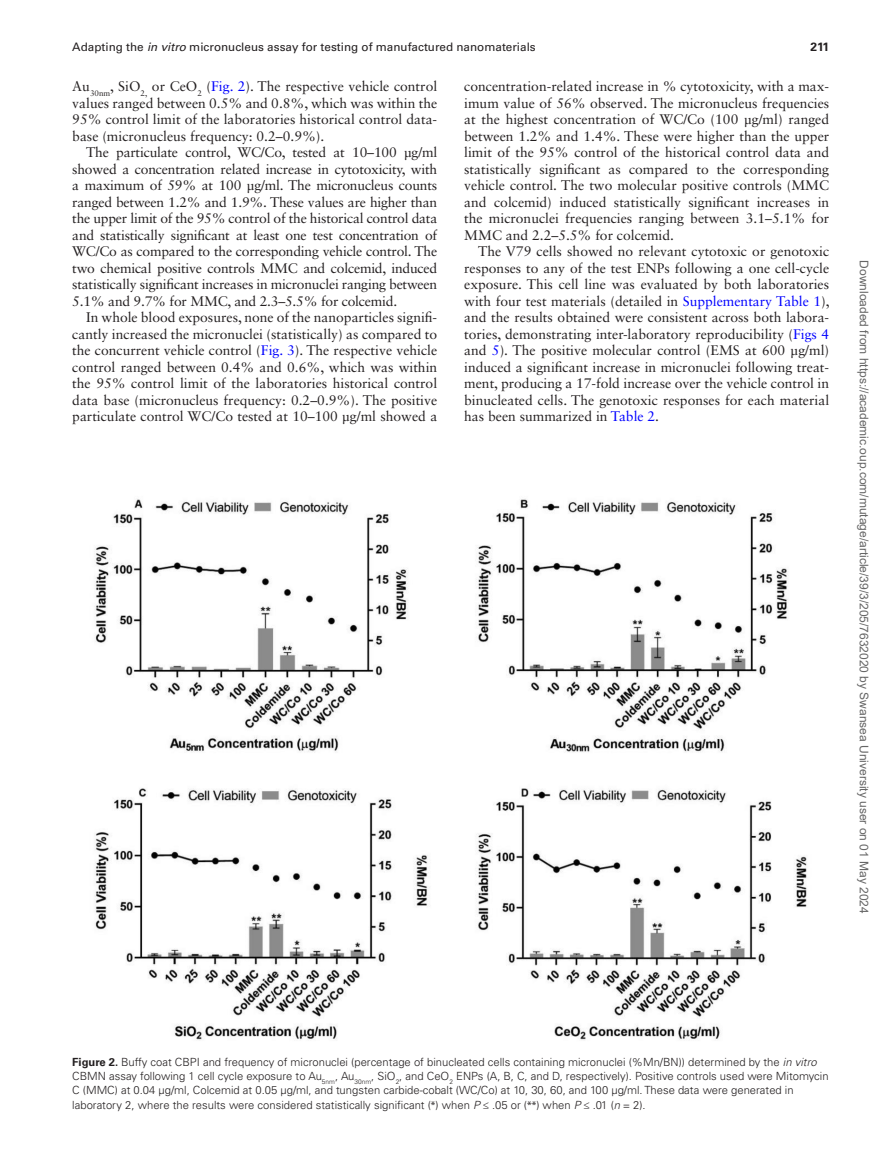
<style>
.page{position:relative;width:893px;height:1174px;background:#fff}
.page>*{position:absolute;margin:0;border:0;box-sizing:border-box;transform-origin:0 0}
.t1{font:13.8px/16.5px "Sabon LT Std";color:#231f20;text-align:justify}
.t2{font:12px "Arial";color:#666}
.t3{font:700 12px "Univers LT Std";color:#231f20}
.t4{font:11.7px "Univers LT Std";color:#231f20}
.t5{font:300 11.25px/14.2px "Univers LT Std";color:#231f20}
.s1{font-style:italic}
.s2{color:#00f}
.s3{font-weight:700}
.s4{font-family:"Myriad Pro";font-weight:400}
</style>
<div class="page">
<img style="left:94px;top:499px;width:713px;height:541px">
<p class="t4" style="left:72px;top:40px;width:465px">Adapting the <span class="s1">in vitro</span> micronucleus assay for testing of manufactured nanomaterials</p>
<p class="t3" style="left:810px;top:40px;width:20px">211</p>
<p class="t1" style="left:72px;top:78px;width:366px">Au<sub>30nm</sub>, SiO<sub>2,</sub> or CeO<sub>2</sub> (<span class="s2">Fig. 2</span>). The respective vehicle control values ranged between 0.5% and 0.8%, which was within the 95% control limit of the laboratories historical control data&shy;base (micronucleus frequency: 0.2–0.9%).</p>
<p class="t1" style="left:72px;top:144px;width:366px;text-indent:14px">The particulate control, WC/Co, tested at 10–100 µg/ml showed a concentration related increase in cytotoxicity, with a maximum of 59% at 100 µg/ml. The micronucleus counts ranged between 1.2% and 1.9%. These values are higher than the upper limit of the 95% control of the historical control data and statistically significant at least one test concentration of WC/Co as compared to the corresponding vehicle control. The two chemical positive controls MMC and colcemid, induced statistically significant increases in micronuclei ranging between 5.1% and 9.7% for MMC, and 2.3–5.5% for colcemid.</p>
<p class="t1" style="left:72px;top:309px;width:366px;text-indent:14px">In whole blood exposures, none of the nanoparticles signifi&shy;cantly increased the micronuclei (statistically) as compared to the concurrent vehicle control (<span class="s2">Fig. 3</span>). The respective vehicle control ranged between 0.4% and 0.6%, which was within the 95% control limit of the laboratories historical control data base (micronucleus frequency: 0.2–0.9%). The positive particulate control WC/Co tested at 10–100 µg/ml showed a</p>
<p class="t1" style="left:464px;top:78px;width:366px">concentration-related increase in % cytotoxicity, with a max&shy;imum value of 56% observed. The micronucleus frequencies at the highest concentration of WC/Co (100 µg/ml) ranged between 1.2% and 1.4%. These were higher than the upper limit of the 95% control of the historical control data and statistically significant as compared to the corresponding vehicle control. The two molecular positive controls (MMC and colcemid) induced statistically significant increases in the micronuclei frequencies ranging between 3.1–5.1% for MMC and 2.2–5.5% for colcemid.</p>
<p class="t1" style="left:464px;top:243px;width:367px;text-indent:14px">The V79 cells showed no relevant cytotoxic or genotoxic responses to any of the test ENPs following a one cell-cycle exposure. This cell line was evaluated by both laboratories with four test materials (detailed in <span class="s2">Supplementary Table 1</span>), and the results obtained were consistent across both labora&shy;tories, demonstrating inter-laboratory reproducibility (<span class="s2">Figs 4 </span>and <span class="s2">5</span>). The positive molecular control (EMS at 600 µg/ml) induced a significant increase in micronuclei following treat&shy;ment, producing a 17-fold increase over the vehicle control in binucleated cells. The genotoxic responses for each material has been summarized in <span class="s2">Table 2</span>.</p>
<p class="t2" style="left:868px;top:260px;width:655px;rotate:90deg">Downloaded from https://academic.oup.com/mutage/article/39/3/205/7632020 by Swansea University user on 01 May 2024</p>
<p class="t5" style="left:72px;top:1054px;width:758px"><span class="s3">Figure 2.</span> Buffy coat CBPI and frequency of micronuclei (percentage of binucleated cells containing micronuclei (%Mn/BN)) determined by the <span class="s1">in vitro </span>CBMN assay following 1 cell cycle exposure to Au<sub>5nm</sub>, Au<sub>30nm</sub>, SiO<sub>2</sub>, and CeO<sub>2</sub> ENPs (A, B, C, and D, respectively). Positive controls used were Mitomycin C (MMC) at 0.04 µg/ml, Colcemid at 0.05 µg/ml, and tungsten carbide-cobalt (WC/Co) at 10, 30, 60, and 100 µg/ml. These data were generated in laboratory 2, where the results were considered statistically significant (<span class="s4">*</span>) when <span class="s1">P</span> ≤ .05 or (<span class="s4">**</span>) when <span class="s1">P</span> ≤ .01 (<span class="s1">n</span> = 2).</p>
</div>
